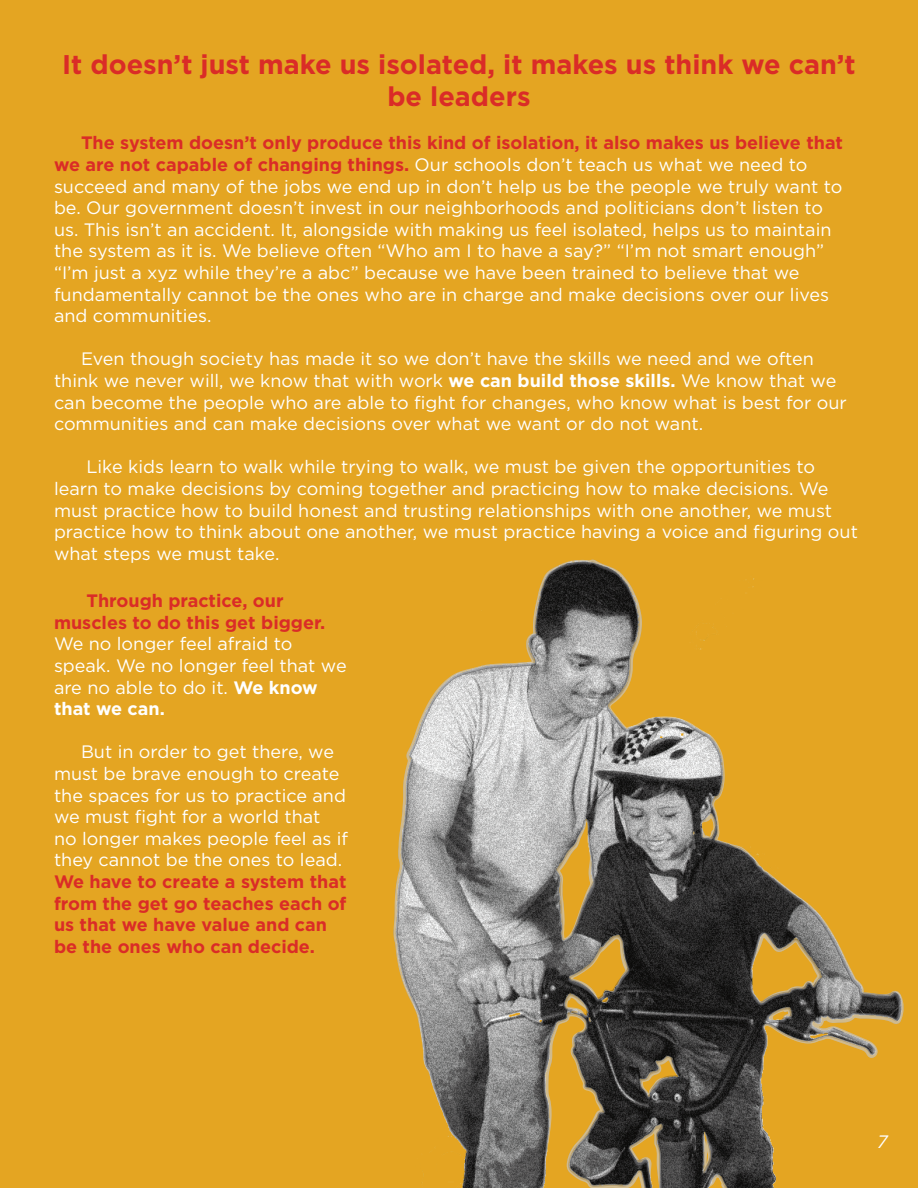
<style>
.page{position:relative;width:918px;height:1188px;background:#e4a522}
.page>*{position:absolute;margin:0;border:0;box-sizing:border-box;transform-origin:0 0}
.t1{font:700 27px/32.4px "Gotham";color:#da2c27;text-align:center}
.t2{font:18px/21.6px "Gotham";color:#fff}
.t3{font:italic 18px "Gotham";color:#fff}
.s1{font-weight:700;color:#da2c27}
.s2{font-weight:700}
</style>
<div class="page">
<svg style="left:394px;top:560px;width:510px;height:623px"></svg>
<svg style="left:692px;top:770px;width:154px;height:418px"></svg>
<svg style="left:602px;top:686px;width:14px;height:11px"></svg>
<svg style="left:700px;top:807px;width:17px;height:34px"></svg>
<svg style="left:535px;top:562px;width:103px;height:107px"></svg>
<svg style="left:571px;top:691px;width:6px;height:4px"></svg>
<svg style="left:750px;top:932px;width:150px;height:121px"></svg>
<svg style="left:438px;top:717px;width:254px;height:471px"></svg>
<p class="t1" style="left:62px;top:47px;width:795px">It doesn’t just make us isolated, it makes us think we can’t be leaders</p>
<p class="t2" style="left:54px;top:132px;width:791px;text-indent:27px"><span class="s1">The system doesn’t only produce this kind of isolation, it also makes us believe that we are not capable of changing things.</span> Our schools don’t teach us what we need to succeed and many of the jobs we end up in don’t help us be the people we truly want to be. Our government doesn’t invest in our neighborhoods and politicians don’t listen to us. This isn’t an accident. It, alongside with making us feel isolated, helps us to maintain the system as it is. We believe often “Who am I to have a say?” “I’m not smart enough” “I’m just a xyz while they’re a abc” because we have been trained to believe that we fundamentally cannot be the ones who are in charge and make decisions over our lives and communities.</p>
<p class="t2" style="left:54px;top:348px;width:794px;text-indent:27px">Even though society has made it so we don’t have the skills we need and we often think we never will, we know that with work <span class="s2">we can build those skills.</span> We know that we can become the people who are able to fight for changes, who know what is best for our communities and can make decisions over what we want or do not want.</p>
<p class="t2" style="left:54px;top:456px;width:805px;text-indent:32px">Like kids learn to walk while trying to walk, we must be given the opportunities to learn to make decisions by coming together and practicing how to make decisions. We must practice how to build honest and trusting relationships with one another, we must practice how to think about one another, we must practice having a voice and figuring out what steps we must take.</p>
<p class="t2" style="left:54px;top:590px;width:294px;text-indent:32px"><span class="s1">Through practice, our muscles to do this get bigger.<br></span>We no longer feel afraid to speak. We no longer feel that we are no able to do it. <span class="s2">We know that we can.</span></p>
<p class="t2" style="left:54px;top:741px;width:296px;text-indent:27px">But in order to get there, we must be brave enough to create the spaces for us to practice and we must fight for a world that<br>no longer makes people feel as if they cannot be the ones to lead.<br><span class="s1">We have to create a system that from the get go teaches each of us that we have value and can be the ones who can decide.</span></p>
<p class="t3" style="left:877px;top:1131px;width:12px">7</p>
</div>
